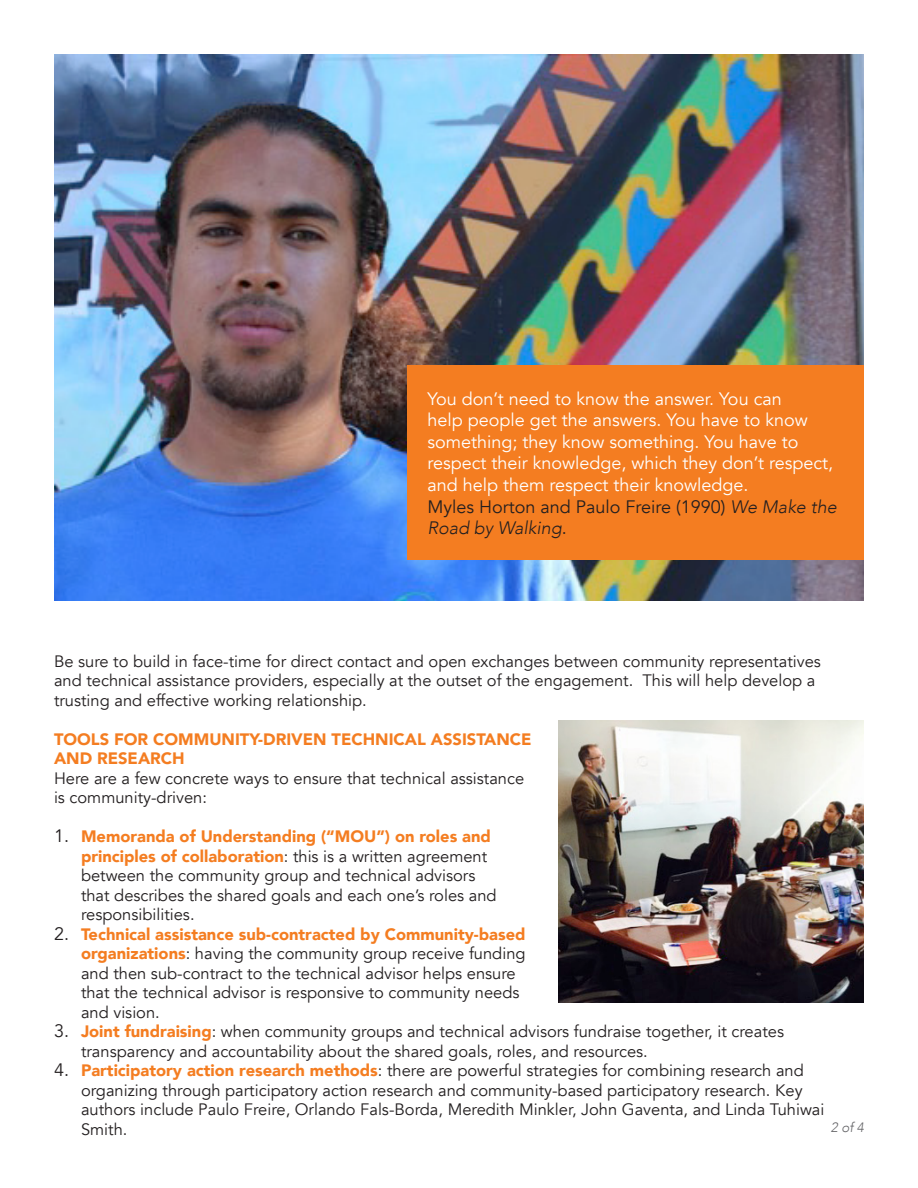
<style>
.page{position:relative;width:918px;height:1188px;background:#fff}
.page>*{position:absolute;margin:0;border:0;box-sizing:border-box;transform-origin:0 0}
.Paragraph_Style_1{font:18px/21.6px "Avenir";color:#fff}
.Paragraph_Style_1-2{font:18px/21.6px "Avenir";color:#231f20}
.Paragraph_Style_1-3{font:16.5px/19.5px "Avenir";color:#231f20}
.Paragraph_Style_1-4{font:900 16.5px/19.5px "Avenir";color:#f47d21}
.t1{font:italic 300 13.5px "Avenir";color:#636366}
.s1{font-weight:300;font-style:italic}
.s2{font-size:18px}
.s3{font-weight:900;color:#f47d21}
</style>
<div class="page">
<img style="left:54px;top:55px;width:810px;height:546px">
<img style="left:559px;top:721px;width:305px;height:282px">
<div style="left:407px;top:365px;width:457px;height:194px;background:#f47d21"></div>
<p class="Paragraph_Style_1" style="left:428px;top:388px;width:407px">You don’t need to know the answer. You can<br>help people get the answers. You have to know something; they know something. You have to respect their knowledge, which they don’t respect, and help them respect their knowledge.</p>
<p class="Paragraph_Style_1-2" style="left:428px;top:496px;width:411px">Myles Horton and Paulo Freire (1990) <span class="s1">We Make the<br>Road by Walking</span>.</p>
<p class="Paragraph_Style_1-3" style="left:54px;top:652px;width:768px">Be sure to build in face-time for direct contact and open exchanges between community representatives and technical assistance providers, especially at the outset of the engagement. This will help develop a trusting and effective working relationship.</p>
<p class="Paragraph_Style_1-4" style="left:54px;top:729px;width:479px">TOOLS FOR COMMUNITY-DRIVEN TECHNICAL ASSISTANCE<br>AND RESEARCH</p>
<p class="Paragraph_Style_1-3" style="left:54px;top:769px;width:472px">Here are a few concrete ways to ensure that technical assistance is community-driven:</p>
<p class="Paragraph_Style_1-3" style="left:81px;top:827px;width:417px;text-indent:-27px"><span class="s2">1.</span> <span class="s3">Memoranda of Understanding (“MOU”) on roles and principles of collaboration</span>: this is a written agreement between the community group and technical advisors that describes the shared goals and each one’s roles and responsibilities.</p>
<p class="Paragraph_Style_1-3" style="left:81px;top:925px;width:446px;text-indent:-27px"><span class="s2">2.</span> <span class="s3">Technical assistance sub-contracted by Community-based organizations</span>: having the community group receive funding and then sub-contract to the technical advisor helps ensure that the technical advisor is responsive to community needs and vision.</p>
<p class="Paragraph_Style_1-3" style="left:81px;top:1022px;width:705px;text-indent:-27px"><span class="s2">3.</span> <span class="s3">Joint fundraising</span>: when community groups and technical advisors fundraise together, it creates transparency and accountability about the shared goals, roles, and resources.</p>
<p class="Paragraph_Style_1-3" style="left:81px;top:1061px;width:745px;text-indent:-27px"><span class="s2">4.</span> <span class="s3">Participatory action research methods</span>: there are powerful strategies for combining research and organizing through participatory action research and community-based participatory research. Key authors include Paulo Freire, Orlando Fals-Borda, Meredith Minkler, John Gaventa, and Linda Tuhiwai Smith.</p>
<p class="t1" style="left:831px;top:1119px;width:35px">2 of 4</p>
</div>
